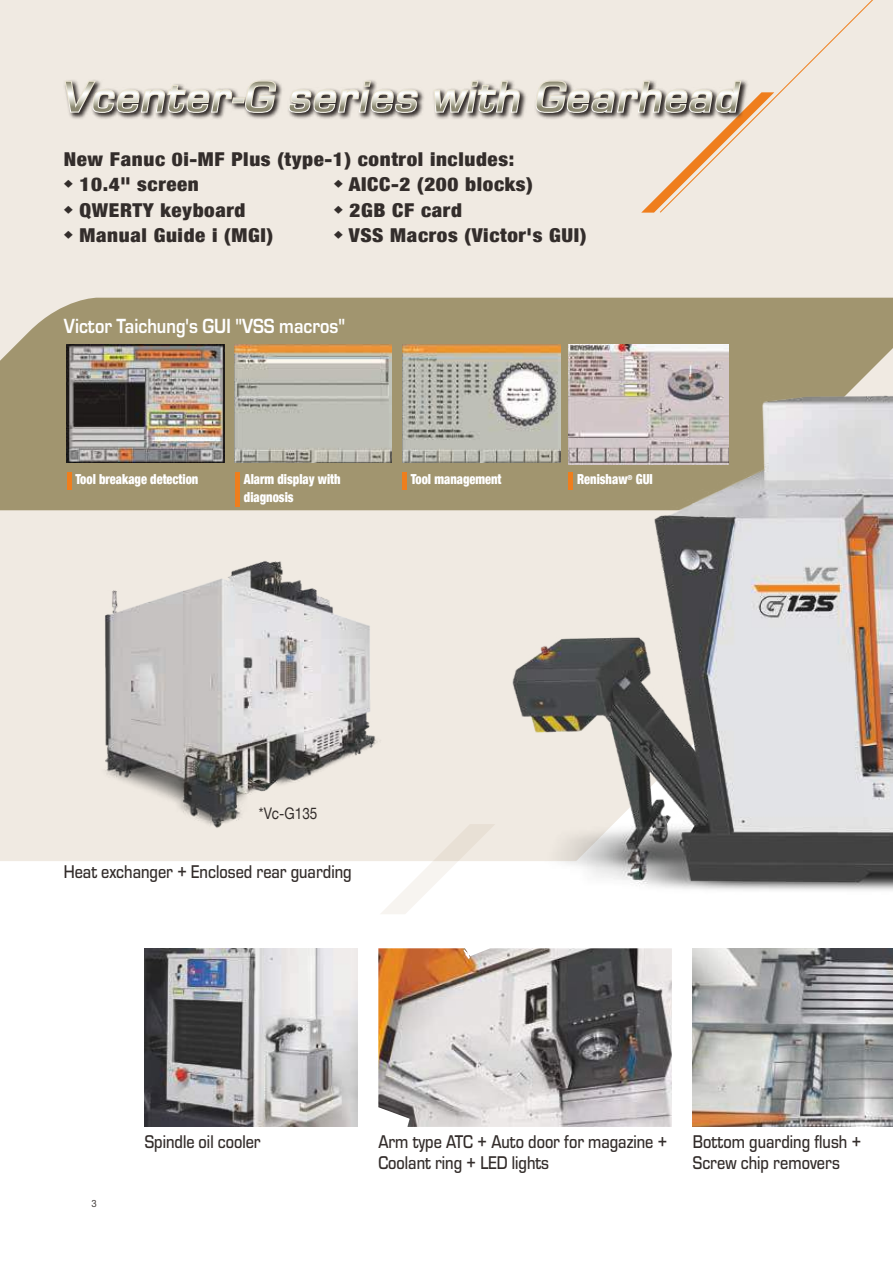
<style>
.page{position:relative;width:893px;height:1263px;background:#fff}
.page>*{position:absolute;margin:0;border:0;box-sizing:border-box;transform-origin:0 0}
.t1{font:italic 500 44.7px "Eurostile T";color:#fff;scale:1.05 1}
.t2{font:700 21.3px "Eurostile T";color:#fff;scale:.85 1}
.t3{font:500 19.2px/21.3px "Eurostile T";color:#332d2b;scale:.85 1}
.t4{font:900 condensed 19.2px "Helvetica Neue";letter-spacing:.03em;color:#332d2b;scale:1.1 1}
.t5{font:15.9px "Helvetica Neue";color:#332d2b;scale:.85 1}
.t6{font:900 condensed 13.8px/18.1px "Helvetica Neue";color:#fff;scale:.9 1}
.t7{font:condensed 10.5px "Avant Garde Gothic Itc T";color:#332d2b}
</style>
<div class="page">
<div style="left:0;top:0;width:893px;height:861px;background:#f0eae2"></div>
<div style="left:0;top:298px;width:893px;height:212px;background:#a1956f"></div>
<div style="left:659px;top:0;width:234px;height:214px;background:#f0eae2"></div>
<svg style="left:380px;top:824px;width:112px;height:90px"></svg>
<svg style="left:63px;top:80px;width:471px;height:40px;background:#d4cec7"></svg>
<svg style="left:63px;top:79px;width:214px;height:35px;background:#bdb8af"></svg>
<svg style="left:287px;top:79px;width:132px;height:35px;background:#c0bbb2"></svg>
<svg style="left:432px;top:11px;width:90px;height:103px;background:#ddd8cf"></svg>
<svg style="left:534px;top:79px;width:240px;height:134px;background:#e2d6ca"></svg>
<img style="left:67px;top:344px;width:158px;height:119px">
<hr style="left:67px;top:472px;width:4px;height:17px;background:#ef7e1d">
<img style="left:234px;top:344px;width:158px;height:119px">
<div style="left:235px;top:472px;width:5px;height:34px;background:#ef7e1d"></div>
<img style="left:378px;top:948px;width:294px;height:179px">
<img style="left:145px;top:948px;width:212px;height:179px">
<img style="left:64px;top:553px;width:360px;height:292px">
<img style="left:693px;top:948px;width:200px;height:179px">
<img style="left:492px;top:370px;width:401px;height:521px">
<img style="left:402px;top:344px;width:158px;height:119px">
<hr style="left:402px;top:472px;width:4px;height:17px;background:#ef7e1d">
<img style="left:569px;top:345px;width:159px;height:119px">
<hr style="left:569px;top:472px;width:4px;height:17px;background:#ef7e1d">
<h1 class="t1" style="left:61px;top:71px;width:654px">Vcenter-G series with Gearhead</h1>
<p class="t4" style="left:64px;top:143px;width:411px">New Fanuc 0i-MF Plus (type-1) control includes:</p>
<p class="t4" style="left:64px;top:169px;width:124px"><sup>◆</sup> 10.4" screen</p>
<p class="t4" style="left:334px;top:169px;width:182px"><sup>◆</sup> AICC-2 (200 blocks)</p>
<p class="t4" style="left:64px;top:194px;width:167px"><sup>◆</sup> QWERTY keyboard</p>
<p class="t4" style="left:334px;top:194px;width:118px"><sup>◆</sup> 2GB CF card</p>
<p class="t4" style="left:64px;top:220px;width:192px"><sup>◆</sup> Manual Guide i (MGI)</p>
<p class="t4" style="left:334px;top:220px;width:231px"><sup>◆</sup> VSS Macros (Victor's GUI)</p>
<p class="t2" style="left:64px;top:314px;width:333px">Victor Taichung's GUI "VSS macros"</p>
<p class="t6" style="left:75px;top:469px;width:138px">Tool breakage detection</p>
<p class="t6" style="left:244px;top:469px;width:109px">Alarm display with diagnosis</p>
<p class="t6" style="left:411px;top:469px;width:102px">Tool management</p>
<p class="t6" style="left:577px;top:469px;width:86px">Renishaw<sup>®</sup> GUI</p>
<p class="t5" style="left:259px;top:802px;width:70px">*Vc-G135</p>
<p class="t3" style="left:64px;top:861px;width:340px">Heat exchanger + Enclosed rear guarding</p>
<p class="t7" style="left:92px;top:1198px;width:7px">3</p>
<p class="t3" style="left:145px;top:1131px;width:138px">Spindle oil cooler</p>
<p class="t3" style="left:378px;top:1131px;width:342px">Arm type ATC + Auto door for magazine +<br>Coolant ring + LED lights</p>
<p class="t3" style="left:693px;top:1131px;width:200px">Bottom guarding flush +<br>Screw chip removers</p>
</div>
